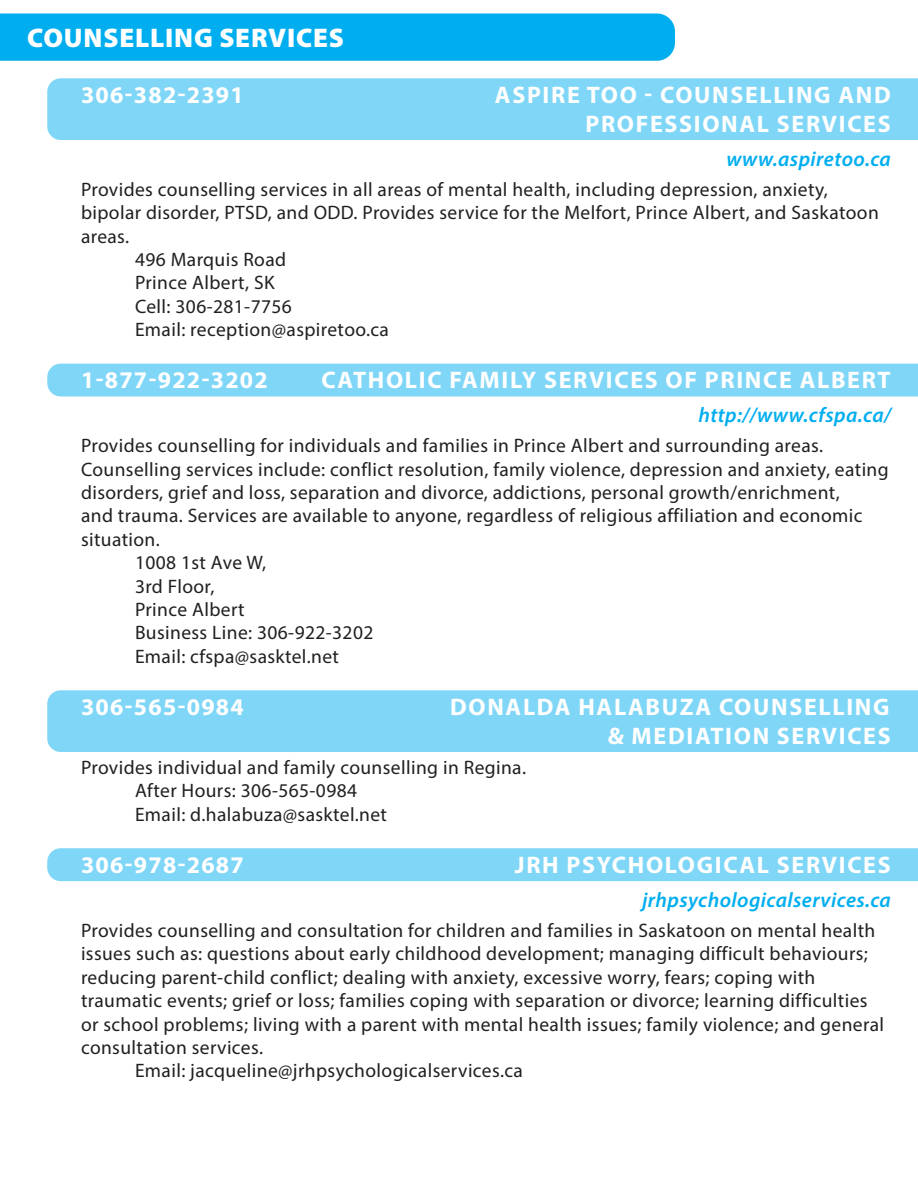
<style>
.page{position:relative;width:918px;height:1188px;background:#fff}
.page>*{position:absolute;margin:0;border:0;box-sizing:border-box;transform-origin:0 0}
.t1{font:900 27px "Myriad Pro";letter-spacing:.03em;color:#fff}
.t2{font:700 24px/28.8px "Myriad Pro";letter-spacing:.07em;color:#fff;text-align:right}
.t3{font:700 24px "Myriad Pro";letter-spacing:.05em;color:#fff}
.t4{font:italic 600 21px "Myriad Pro";letter-spacing:.02em;color:#00aeef}
.t5{font:19.5px/23.4px "Myriad Pro";letter-spacing:.02em;color:#221f1f}
</style>
<div class="page">
<div style="left:0;top:14px;width:675px;height:47px;background:#00aeef"></div>
<div style="left:47px;top:78px;width:871px;height:62px;background:#80d6f7"></div>
<div style="left:47px;top:364px;width:871px;height:33px;background:#80d6f7"></div>
<div style="left:47px;top:690px;width:871px;height:62px;background:#80d6f7"></div>
<div style="left:47px;top:848px;width:871px;height:33px;background:#80d6f7"></div>
<h1 class="t1" style="left:27px;top:28px;width:318px">COUNSELLING SERVICES</h1>
<p class="t3" style="left:81px;top:85px;width:164px">306-382-2391</p>
<p class="t2" style="left:495px;top:83px;width:397px">ASPIRE TOO - COUNSELLING AND<br>PROFESSIONAL SERVICES</p>
<p class="t4" style="left:726px;top:150px;width:166px">www.aspiretoo.ca</p>
<p class="t5" style="left:81px;top:179px;width:748px">Provides counselling services in all areas of mental health, including depression, anxiety,</p>
<p class="t5" style="left:81px;top:202px;width:799px">bipolar disorder, PTSD, and ODD. Provides service for the Melfort, Prince Albert, and Saskatoon</p>
<p class="t5" style="left:81px;top:226px;width:50px">areas.</p>
<p class="t5" style="left:135px;top:249px;width:153px">496 Marquis Road</p>
<p class="t5" style="left:135px;top:273px;width:141px">Prince Albert, SK</p>
<p class="t5" style="left:135px;top:296px;width:158px">Cell: 306-281-7756</p>
<p class="t5" style="left:135px;top:319px;width:256px">Email: reception@aspiretoo.ca</p>
<p class="t3" style="left:81px;top:370px;width:188px">1-877-922-3202</p>
<p class="t2" style="left:321px;top:368px;width:571px">CATHOLIC FAMILY SERVICES OF PRINCE ALBERT</p>
<p class="t4" style="left:698px;top:407px;width:194px">http://www.cfspa.ca/</p>
<p class="t5" style="left:81px;top:436px;width:744px">Provides counselling for individuals and families in Prince Albert and surrounding areas.</p>
<p class="t5" style="left:81px;top:459px;width:809px">Counselling services include: conflict resolution, family violence, depression and anxiety, eating</p>
<p class="t5" style="left:81px;top:482px;width:760px">disorders, grief and loss, separation and divorce, addictions, personal growth/enrichment,</p>
<p class="t5" style="left:81px;top:506px;width:783px">and trauma. Services are available to anyone, regardless of religious affiliation and economic</p>
<p class="t5" style="left:81px;top:529px;width:80px">situation.</p>
<p class="t5" style="left:135px;top:553px;width:133px">1008 1st Ave W,</p>
<p class="t5" style="left:135px;top:576px;width:81px">3rd Floor,</p>
<p class="t5" style="left:135px;top:599px;width:111px">Prince Albert</p>
<p class="t5" style="left:135px;top:623px;width:240px">Business Line: 306-922-3202</p>
<p class="t5" style="left:135px;top:646px;width:206px">Email: cfspa@sasktel.net</p>
<p class="t3" style="left:81px;top:697px;width:164px">306-565-0984</p>
<p class="t2" style="left:450px;top:695px;width:442px">DONALDA HALABUZA COUNSELLING &amp; MEDIATION SERVICES</p>
<p class="t5" style="left:135px;top:757px;width:393px;text-indent:-54px">Provides individual and family counselling in Regina.<br>After Hours: 306-565-0984<br>Email: d.halabuza@sasktel.net</p>
<p class="t3" style="left:81px;top:855px;width:164px">306-978-2687</p>
<p class="t2" style="left:515px;top:853px;width:377px">JRH PSYCHOLOGICAL SERVICES</p>
<p class="t4" style="left:642px;top:892px;width:250px">jrhpsychologicalservices.ca</p>
<p class="t5" style="left:81px;top:920px;width:796px">Provides counselling and consultation for children and families in Saskatoon on mental health</p>
<p class="t5" style="left:81px;top:944px;width:788px">issues such as: questions about early childhood development; managing difficult behaviours;</p>
<p class="t5" style="left:81px;top:967px;width:736px">reducing parent-child conflict; dealing with anxiety, excessive worry, fears; coping with</p>
<p class="t5" style="left:81px;top:990px;width:788px">traumatic events; grief or loss; families coping with separation or divorce; learning difficulties</p>
<p class="t5" style="left:81px;top:1014px;width:805px">or school problems; living with a parent with mental health issues; family violence; and general</p>
<p class="t5" style="left:81px;top:1037px;width:184px">consultation services.</p>
<p class="t5" style="left:135px;top:1061px;width:389px">Email: jacqueline@jrhpsychologicalservices.ca</p>
</div>
